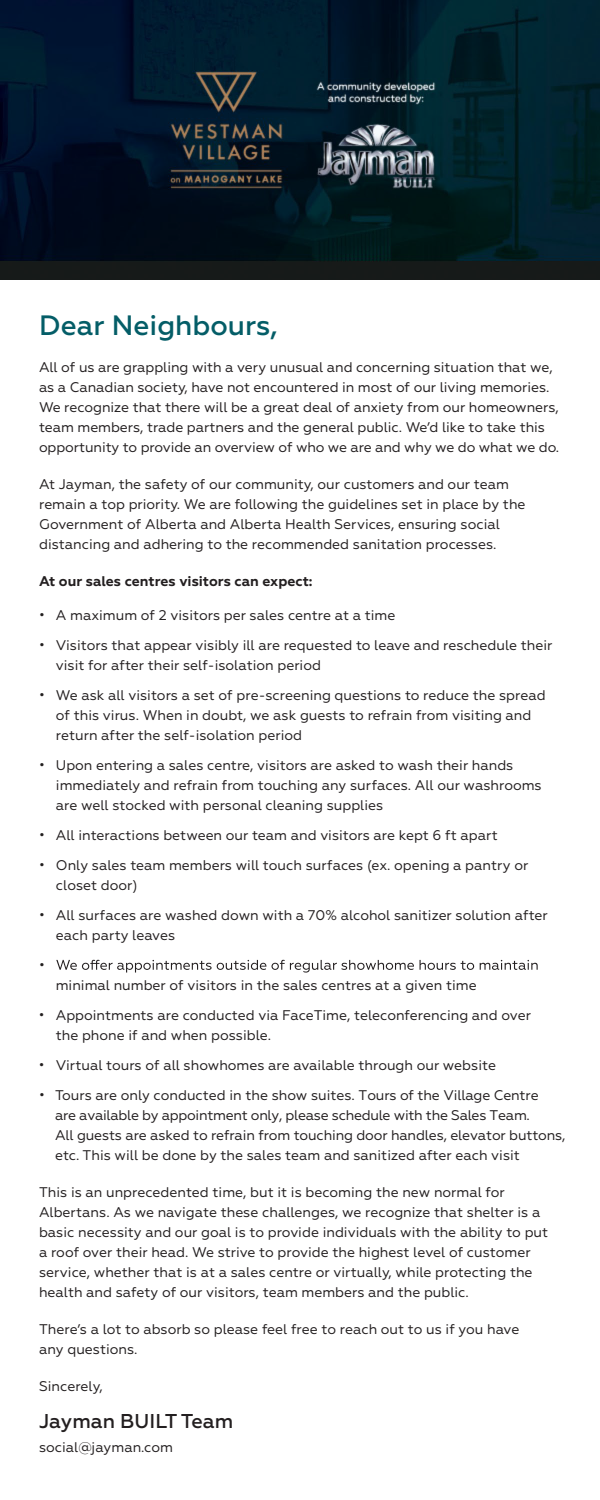
<style>
.page{position:relative;width:600px;height:1500px;background:#fff}
.page>*{position:absolute;margin:0;border:0;box-sizing:border-box;transform-origin:0 0}
.t1{font:500 28px "Geometria";color:#045d67}
.t2{font:500 20px "Geometria";color:#231f20}
.t3{font:14px/20px "Geometria";color:#231f20}
.t4{font:700 14px "Geometria";color:#231f20}
</style>
<div class="page">
<img style="left:0;top:0;width:600px;height:280px">
<svg style="left:56px;top:960px;width:482px;height:13px"></svg>
<h1 class="t1" style="left:39px;top:309px;width:240px">Dear Neighbours,</h1>
<p class="t3" style="left:39px;top:357px;width:522px">All of us are grappling with a very unusual and concerning situation that we, as a Canadian society, have not encountered in most of our living memories.<br>We recognize that there will be a great deal of anxiety from our homeowners, team members, trade partners and the general public. We’d like to take this opportunity to provide an overview of who we are and why we do what we do.</p>
<p class="t3" style="left:39px;top:474px;width:488px">At Jayman, the safety of our community, our customers and our team remain a top priority. We are following the guidelines set in place by the Government of Alberta and Alberta Health Services, ensuring social distancing and adhering to the recommended sanitation processes.</p>
<p class="t4" style="left:39px;top:573px;width:275px">At our sales centres visitors can expect:</p>
<p class="t3" style="left:39px;top:605px;width:358px">• A maximum of 2 visitors per sales centre at a time</p>
<p class="t3" style="left:56px;top:635px;width:498px;text-indent:-17px">• Visitors that appear visibly ill are requested to leave and reschedule their visit for after their self-isolation period</p>
<p class="t3" style="left:56px;top:685px;width:491px;text-indent:-17px">• We ask all visitors a set of pre-screening questions to reduce the spread of this virus. When in doubt, we ask guests to refrain from visiting and return after the self-isolation period</p>
<p class="t3" style="left:56px;top:755px;width:487px;text-indent:-17px">• Upon entering a sales centre, visitors are asked to wash their hands immediately and refrain from touching any surfaces. All our washrooms are well stocked with personal cleaning supplies</p>
<p class="t3" style="left:39px;top:825px;width:460px">• All interactions between our team and visitors are kept 6 ft apart</p>
<p class="t3" style="left:56px;top:855px;width:474px;text-indent:-17px">• Only sales team members will touch surfaces (ex. opening a pantry or closet door)</p>
<p class="t3" style="left:56px;top:905px;width:493px;text-indent:-17px">• All surfaces are washed down with a 70% alcohol sanitizer solution after each party leaves</p>
<p class="t3" style="left:39px;top:955px;width:7px">•</p>
<p class="t3" style="left:56px;top:975px;width:422px">minimal number of visitors in the sales centres at a given time</p>
<p class="t3" style="left:56px;top:1005px;width:477px;text-indent:-17px">• Appointments are conducted via FaceTime, teleconferencing and over the phone if and when possible.</p>
<p class="t3" style="left:39px;top:1055px;width:459px">• Virtual tours of all showhomes are available through our website</p>
<p class="t3" style="left:55px;top:1085px;width:512px;text-indent:-16px">• Tours are only conducted in the show suites. Tours of the Village Centre<br>are available by appointment only, please schedule with the Sales Team.<br>All guests are asked to refrain from touching door handles, elevator buttons, etc. This will be done by the sales team and sanitized after each visit</p>
<p class="t3" style="left:39px;top:1182px;width:511px">This is an unprecedented time, but it is becoming the new normal for Albertans. As we navigate these challenges, we recognize that shelter is a basic necessity and our goal is to provide individuals with the ability to put a roof over their head. We strive to provide the highest level of customer service, whether that is at a sales centre or virtually, while protecting the health and safety of our visitors, team members and the public.</p>
<p class="t3" style="left:39px;top:1319px;width:482px">There’s a lot to absorb so please feel free to reach out to us if you have any questions.</p>
<p class="t3" style="left:39px;top:1376px;width:65px">Sincerely,</p>
<h2 class="t2" style="left:39px;top:1409px;width:196px">Jayman BUILT Team</h2>
<p class="t3" style="left:39px;top:1437px;width:135px">social@jayman.com</p>
</div>
